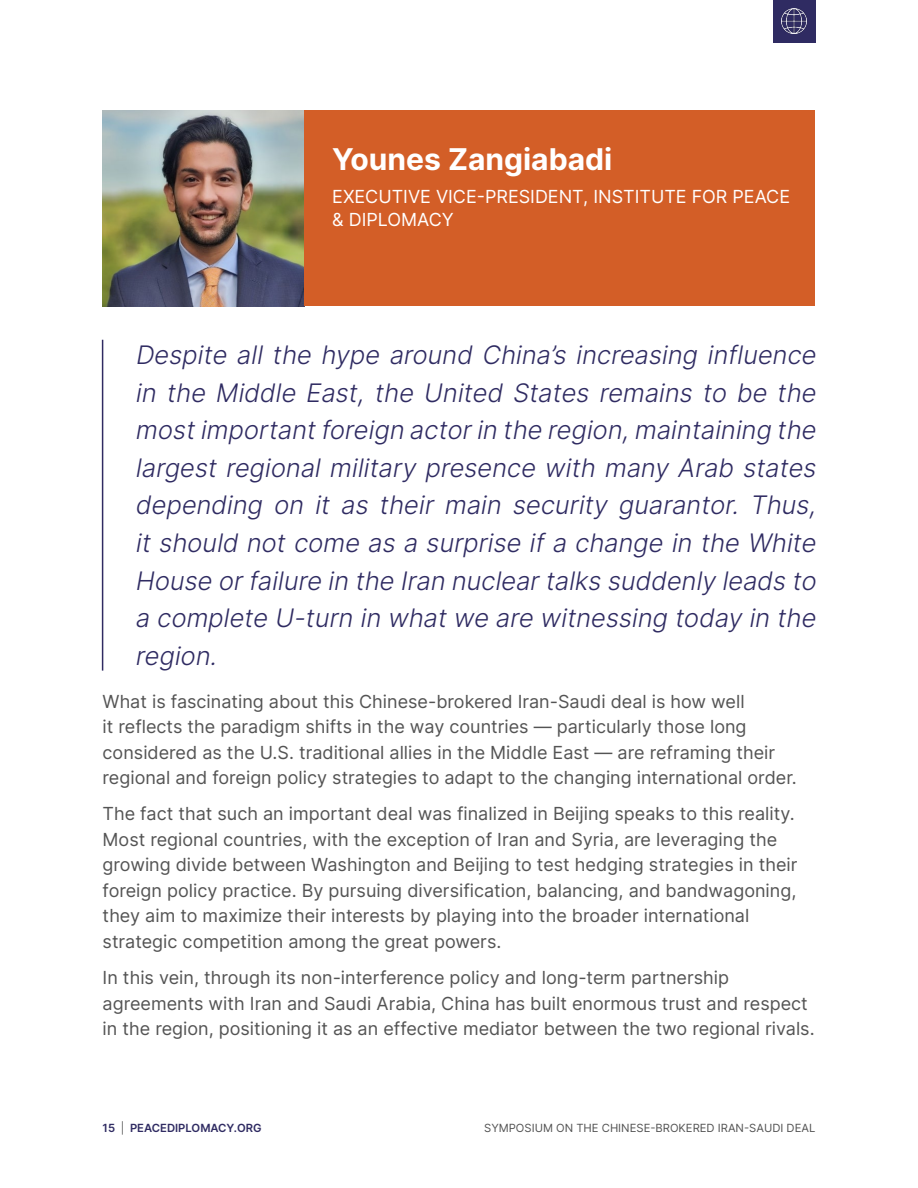
<style>
.page{position:relative;width:918px;height:1188px;background:#fff}
.page>*{position:absolute;margin:0;border:0;box-sizing:border-box;transform-origin:0 0}
.t1{font:700 30px "Inter";color:#fff}
.t2{font:italic 300 25.5px/37.5px "Inter";color:#2f2b62;text-align:justify}
.t3{font:18px/25.5px "Inter";color:#545454}
.t4{font:18px/22.5px "Inter";color:#fff}
.t5{font:11.25px "Inter";color:#545454}
.t6{font:600 11.25px "Inter";color:#2f2b62}
.s1{font-weight:400;color:#545454}
</style>
<div class="page">
<div style="left:773px;top:0;width:42px;height:42px;background:#2f2b62"></div>
<img style="left:782px;top:9px;width:25px;height:25px">
<hr style="left:102px;top:340px;width:1px;height:331px;background:#2f2b62">
<img style="left:103px;top:111px;width:201px;height:195px">
<div style="left:304px;top:111px;width:511px;height:195px;background:#d35e27"></div>
<h1 class="t1" style="left:332px;top:138px;width:282px">Younes Zangiabadi</h1>
<p class="t4" style="left:332px;top:185px;width:459px">EXECUTIVE VICE-PRESIDENT, INSTITUTE FOR PEACE &amp; DIPLOMACY</p>
<p class="t2" style="left:135px;top:336px;width:688px">Despite all the hype around China’s increasing influence in the Middle East, the United States remains to be the mostimportantforeign actorin the region,maintaining the largest regional military presence with many Arab states depending on it as their main security guarantor. Thus, it should not come as a surprise if a change in the White House orfailure in the Iran nucleartalks suddenly leads to a complete U-turn in whatwe are witnessing today in the region.</p>
<p class="t3" style="left:103px;top:688px;width:696px">What is fascinating about this Chinese-brokered Iran-Saudi deal is how well<br>it reflects the paradigm shifts in the way countries — particularly those long considered as the U.S. traditional allies in the Middle East — are reframing their regional and foreign policy strategies to adapt to the changing international order.</p>
<p class="t3" style="left:103px;top:801px;width:697px">The fact that such an important deal was finalized in Beijing speaks to this reality.<br>Most regional countries, with the exception of Iran and Syria, are leveraging the growing divide between Washington and Beijing to test hedging strategies in their foreign policy practice. By pursuing diversification, balancing, and bandwagoning, they aim to maximize their interests by playing into the broader international strategic competition among the great powers.</p>
<p class="t3" style="left:103px;top:964px;width:714px">In this vein, through its non-interference policy and long-term partnership agreements with Iran and Saudi Arabia, China has built enormous trust and respect in the region, positioning it as an effective mediator between the two regional rivals.</p>
<p class="t6" style="left:103px;top:1120px;width:161px">15 <span class="s1">|</span> PEACEDIPLOMACY.ORG</p>
<p class="t5" style="left:484px;top:1120px;width:333px">SYMPOSIUM ON THE CHINESE-BROKERED IRAN-SAUDI DEAL</p>
</div>
